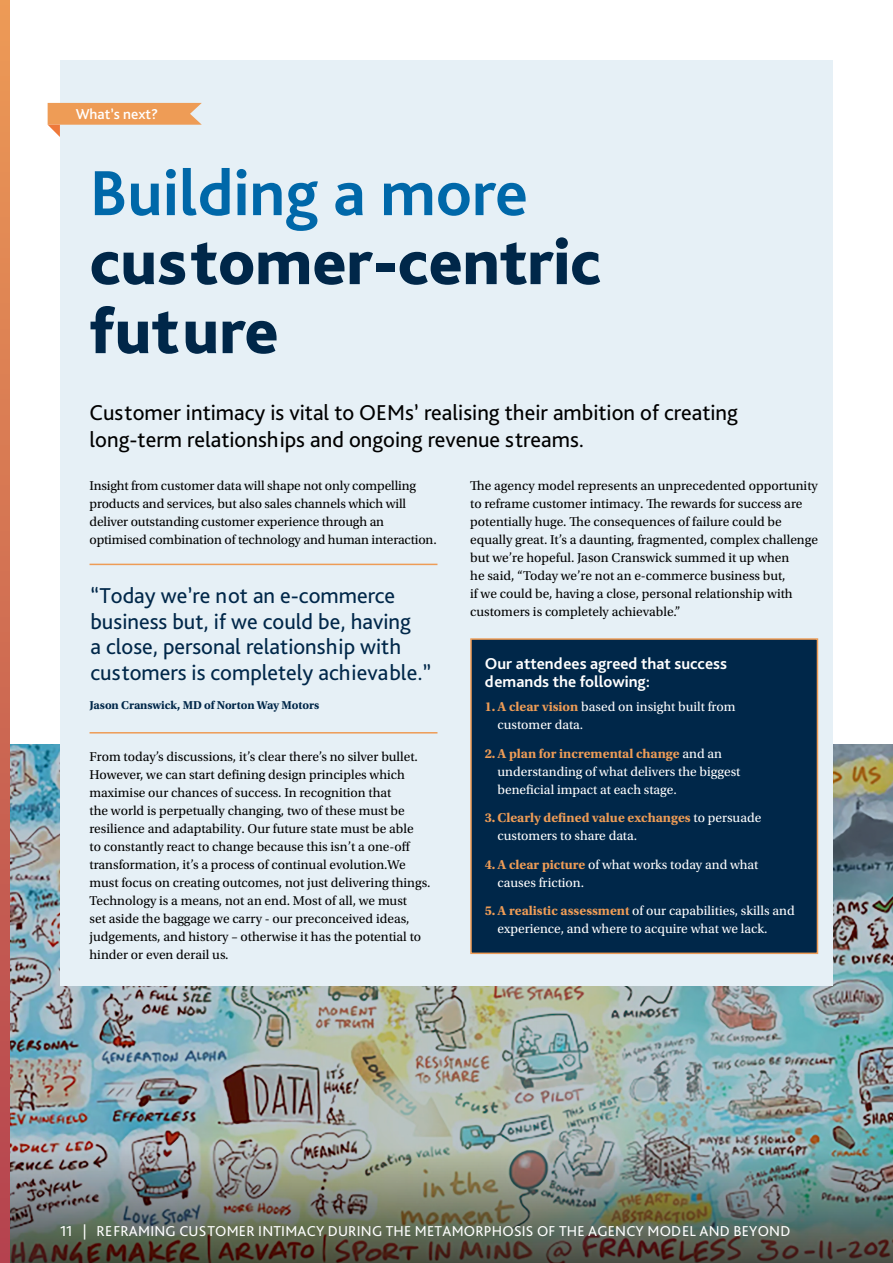
<style>
.page{position:relative;width:893px;height:1263px;background:#fff}
.page>*{position:absolute;margin:0;border:0;box-sizing:border-box;transform-origin:0 0}
.t1{font:800 66.6px/69px "Bliss Pro";color:#002749}
.smaller_quote{font:22.5px/25.5px "Bliss Pro";color:#002749}
.intro_text_para{font:22.5px/27px "Bliss Pro";color:#000}
.subhead{font:700 16.5px/18px "Bliss Pro";color:#fff}
.t2{font:15px "Bliss Pro";letter-spacing:.015em;color:#fff}
.t3{font:500 15px "Bliss Pro";color:#fff}
.Body{font:13.5px/18px "Utopia Std";color:#000}
.t4{font:13.5px/18px "Utopia Std";color:#fff}
.quote_company{font:700 12px "Utopia Std";letter-spacing:-.005em;color:#002749}
.s1{font-weight:700;color:#0068a9}
.s2{font-weight:700;color:#ee9c56}
</style>
<div class="page">
<img style="left:10px;top:744px;width:883px;height:376px">
<div style="left:60px;top:60px;width:773px;height:925px;background:#e6f0f6"></div>
<svg style="left:48px;top:103px;width:154px;height:34px"></svg>
<img style="left:10px;top:1120px;width:883px;height:143px">
<div style="left:470px;top:638px;width:348px;height:316px;background:#002749;border:2px solid #ee9c56"></div>
<svg style="left:0;top:0;width:10px;height:1263px;background:#d06e52"></svg>
<hr style="left:90px;top:564px;width:347px;height:1px;background:#ee9c56">
<hr style="left:90px;top:732px;width:347px;height:1px;background:#ee9c56">
<p class="t3" style="left:76px;top:105px;width:84px">What’s next?</p>
<p class="t1" style="left:90px;top:157px;width:513px"><span class="s1">Building a more </span>customer-centric</p>
<p class="t1" style="left:90px;top:295px;width:191px">future</p>
<p class="intro_text_para" style="left:90px;top:399px;width:650px">Customer intimacy is vital to OEMs’ realising their ambition of creating long-term relationships and ongoing revenue streams.</p>
<p class="Body" style="left:90px;top:477px;width:349px">Insight from customer data will shape not only compelling products and services, but also sales channels which will deliver outstanding customer experience through an optimised combination of technology and human interaction.</p>
<p class="smaller_quote" style="left:90px;top:582px;width:343px">“Today we’re not an e-commerce business but, if we could be, having<br>a close, personal relationship with customers is completely achievable.”</p>
<p class="quote_company" style="left:90px;top:698px;width:231px">Jason Cranswick, MD of Norton Way Motors</p>
<p class="Body" style="left:90px;top:748px;width:342px">From today’s discussions, it’s clear there’s no silver bullet.<br>However, we can start defining design principles which maximise our chances of success. In recognition that<br>the world is perpetually changing, two of these must be resilience and adaptability. Our future state must be able<br>to constantly react to change because this isn’t a one-off transformation, it’s a process of continual evolution.We must focus on creating outcomes, not just delivering things.<br>Technology is a means, not an end. Most of all, we must<br>set aside the baggage we carry - our preconceived ideas, judgements, and history – otherwise it has the potential to hinder or even derail us.</p>
<p class="Body" style="left:470px;top:477px;width:349px">The agency model represents an unprecedented opportunity to reframe customer intimacy. The rewards for success are potentially huge. The consequences of failure could be equally great. It’s a daunting, fragmented, complex challenge but we’re hopeful. Jason Cranswick summed it up when<br>he said, “Today we’re not an e-commerce business but,<br>if we could be, having a close, personal relationship with customers is completely achievable.”</p>
<p class="subhead" style="left:485px;top:654px;width:244px">Our attendees agreed that success demands the following:</p>
<p class="t4" style="left:498px;top:698px;width:239px;text-indent:-13px"><span class="s2">1.A clear vision</span> based on insight built from customer data.</p>
<p class="t4" style="left:498px;top:745px;width:244px;text-indent:-13px"><span class="s2">2.A plan for incremental change</span> and an understanding of what delivers the biggest beneficial impact at each stage.</p>
<p class="t4" style="left:498px;top:809px;width:265px;text-indent:-13px"><span class="s2">3.Clearly defined value exchanges</span> to persuade customers to share data.</p>
<p class="t4" style="left:498px;top:856px;width:262px;text-indent:-13px"><span class="s2">4.A clear picture</span> of what works today and what causes friction.</p>
<p class="t4" style="left:498px;top:902px;width:299px;text-indent:-13px"><span class="s2">5.A realistic assessment</span> of our capabilities, skills and experience, and where to acquire what we lack.</p>
<p class="t2" style="left:60px;top:1222px;width:732px">11 | REFRAMING CUSTOMER INTIMACY DURING THE METAMORPHOSIS OF THE AGENCY MODEL AND BEYOND</p>
</div>
